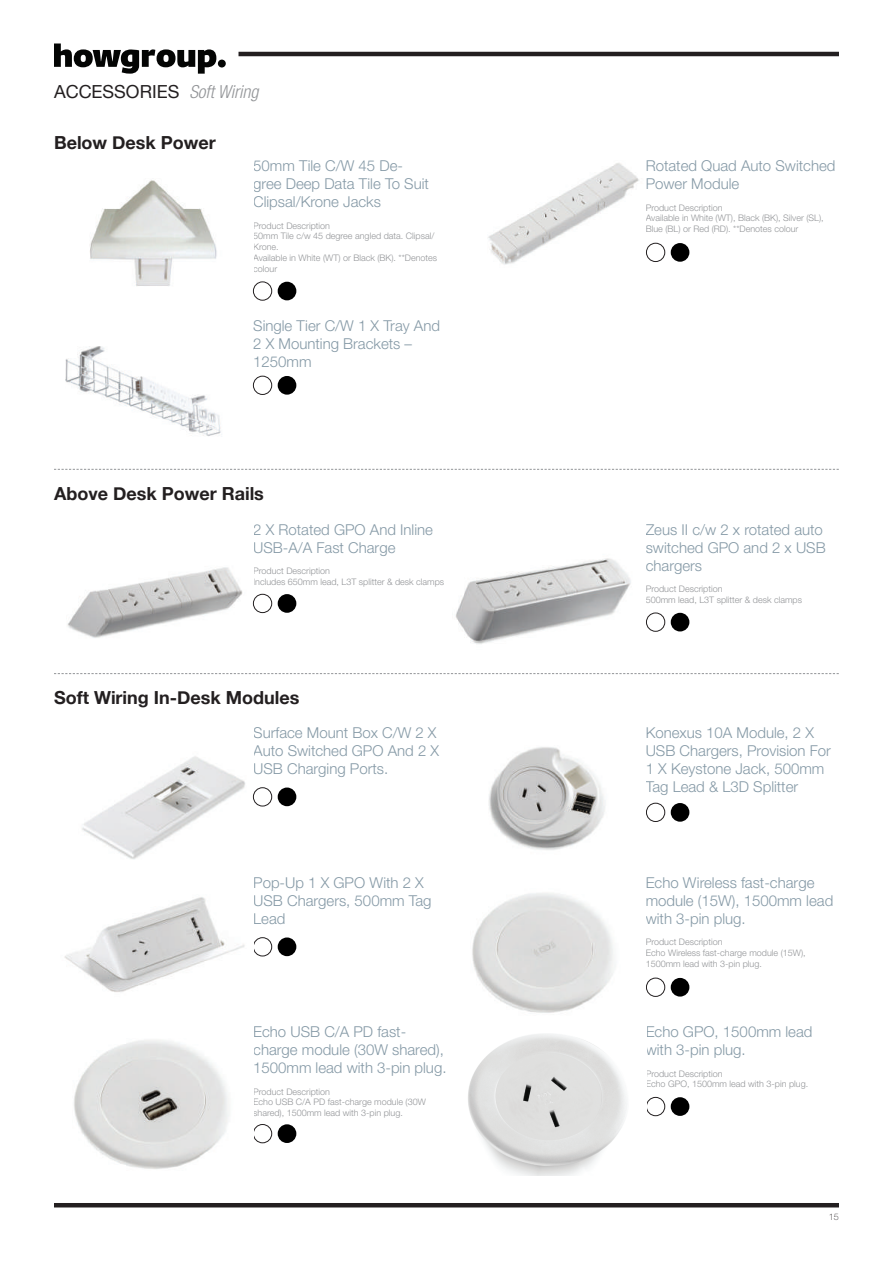
<style>
.page{position:relative;width:893px;height:1263px;background:#fff}
.page>*{position:absolute;margin:0;border:0;box-sizing:border-box;transform-origin:0 0}
.t1{font:700 18px "Helvetica Neue";color:#231f20}
.t2{font:18px "Helvetica Neue";color:#231f20}
.t3{font:300 15px/18px "Helvetica Neue LT Pro";color:#8599a6}
.t4{font:300 9px/10.8px "Helvetica Neue LT Std";color:#939598}
.t5{font:100 9px "Helvetica Neue LT Pro";color:#231f20}
.s1{font-family:"Helvetica Neue LT Pro";font-weight:300;font-style:italic;font-stretch:condensed;color:#939598}
</style>
<div class="page">
<img style="left:90px;top:180px;width:163px;height:112px">
<img style="left:488px;top:163px;width:151px;height:102px">
<img style="left:65px;top:346px;width:157px;height:90px">
<img style="left:67px;top:567px;width:186px;height:71px">
<img style="left:455px;top:558px;width:176px;height:86px">
<img style="left:64px;top:756px;width:189px;height:413px">
<div style="left:253px;top:787px;width:19px;height:19px;border:1px solid #231f20;border-radius:50%"></div>
<div style="left:253px;top:594px;width:19px;height:19px;border:1px solid #231f20;border-radius:50%"></div>
<div style="left:253px;top:282px;width:19px;height:18px;border:1px solid #231f20;border-radius:50%"></div>
<div style="left:253px;top:376px;width:19px;height:19px;border:1px solid #231f20;border-radius:50%"></div>
<div style="left:253px;top:937px;width:19px;height:19px;border:1px solid #231f20;border-radius:50%"></div>
<div style="left:253px;top:1124px;width:19px;height:19px;border:1px solid #231f20;border-radius:50%"></div>
<div style="left:646px;top:803px;width:19px;height:19px;border:1px solid #231f20;border-radius:50%"></div>
<div style="left:646px;top:243px;width:19px;height:19px;border:1px solid #231f20;border-radius:50%"></div>
<div style="left:646px;top:613px;width:19px;height:18px;border:1px solid #231f20;border-radius:50%"></div>
<div style="left:646px;top:978px;width:19px;height:18px;border:1px solid #231f20;border-radius:50%"></div>
<div style="left:646px;top:1097px;width:19px;height:19px;border:1px solid #231f20;border-radius:50%"></div>
<div style="left:278px;top:787px;width:18px;height:19px;background:#000;border-radius:50%"></div>
<div style="left:278px;top:594px;width:18px;height:19px;background:#000;border-radius:50%"></div>
<div style="left:278px;top:282px;width:18px;height:18px;background:#000;border-radius:50%"></div>
<div style="left:278px;top:376px;width:18px;height:19px;background:#000;border-radius:50%"></div>
<div style="left:278px;top:937px;width:18px;height:19px;background:#000;border-radius:50%"></div>
<div style="left:278px;top:1124px;width:18px;height:19px;background:#000;border-radius:50%"></div>
<div style="left:671px;top:803px;width:18px;height:19px;background:#000;border-radius:50%"></div>
<div style="left:671px;top:243px;width:18px;height:19px;background:#000;border-radius:50%"></div>
<div style="left:671px;top:613px;width:18px;height:18px;background:#000;border-radius:50%"></div>
<div style="left:671px;top:978px;width:18px;height:18px;background:#000;border-radius:50%"></div>
<div style="left:671px;top:1097px;width:18px;height:19px;background:#000;border-radius:50%"></div>
<img style="left:468px;top:747px;width:159px;height:429px">
<svg style="left:54px;top:469px;width:785px;height:1px"></svg>
<svg style="left:54px;top:673px;width:785px;height:1px"></svg>
<hr style="left:54px;top:1203px;width:785px;height:4px;background:#231f20">
<hr style="left:238px;top:52px;width:601px;height:4px;background:#231f20">
<svg style="left:54px;top:44px;width:162px;height:30px"></svg>
<div style="left:218px;top:60px;width:8px;height:8px;background:#040504;border-radius:50%"></div>
<p class="t2" style="left:54px;top:80px;width:206px">ACCESSORIES <span class="s1">Soft Wiring</span></p>
<p class="t1" style="left:54px;top:131px;width:163px">Below Desk Power</p>
<p class="t3" style="left:253px;top:156px;width:177px">50mm Tile C/W 45 De&shy;gree Deep Data Tile To Suit<br>Clipsal/Krone Jacks</p>
<p class="t4" style="left:253px;top:220px;width:186px">Product Description<br>50mm Tile c/w 45 degree angled data. Clipsal/<br>Krone.<br>Available in White (WT) or Black (BK). **Denotes colour</p>
<p class="t3" style="left:253px;top:316px;width:188px">Single Tier C/W 1 X Tray And<br>2 X Mounting Brackets –<br>1250mm</p>
<p class="t1" style="left:54px;top:483px;width:211px">Above Desk Power Rails</p>
<p class="t3" style="left:253px;top:520px;width:181px">2 X Rotated GPO And Inline<br>USB-A/A Fast Charge</p>
<p class="t4" style="left:253px;top:565px;width:193px">Product Description<br>Includes 650mm lead, L3T splitter &amp; desk clamps</p>
<p class="t1" style="left:54px;top:687px;width:247px">Soft Wiring In-Desk Modules</p>
<p class="t3" style="left:253px;top:724px;width:187px">Surface Mount Box C/W 2 X<br>Auto Switched GPO And 2 X<br>USB Charging Ports.</p>
<p class="t3" style="left:253px;top:873px;width:180px">Pop-Up 1 X GPO With 2 X<br>USB Chargers, 500mm Tag<br>Lead</p>
<p class="t3" style="left:253px;top:1022px;width:195px">Echo USB C/A PD fast&shy;charge module (30W shared),<br>1500mm lead with 3-pin plug.</p>
<p class="t4" style="left:253px;top:1086px;width:174px">Product Description<br>Echo USB C/A PD fast-charge module (30W shared), 1500mm lead with 3-pin plug.</p>
<p class="t3" style="left:646px;top:156px;width:191px">Rotated Quad Auto Switched<br>Power Module</p>
<p class="t4" style="left:646px;top:202px;width:180px">Product Description<br>Available in White (WT), Black (BK), Silver (SL),<br>Blue (BL) or Red (RD). **Denotes colour</p>
<p class="t3" style="left:646px;top:520px;width:182px">Zeus II c/w 2 x rotated auto switched GPO and 2 x USB chargers</p>
<p class="t4" style="left:646px;top:583px;width:158px">Product Description<br>500mm lead, L3T splitter &amp; desk clamps</p>
<p class="t3" style="left:646px;top:724px;width:187px">Konexus 10A Module, 2 X<br>USB Chargers, Provision For<br>1 X Keystone Jack, 500mm<br>Tag Lead &amp; L3D Splitter</p>
<p class="t3" style="left:646px;top:873px;width:189px">Echo Wireless fast-charge module (15W), 1500mm lead with 3-pin plug.</p>
<p class="t4" style="left:646px;top:936px;width:162px">Product Description<br>Echo Wireless fast-charge module (15W),<br>1500mm lead with 3-pin plug.</p>
<p class="t3" style="left:646px;top:1022px;width:168px">Echo GPO, 1500mm lead with 3-pin plug.</p>
<p class="t4" style="left:646px;top:1068px;width:164px">Product Description<br>Echo GPO, 1500mm lead with 3-pin plug.</p>
<p class="t5" style="left:829px;top:1211px;width:12px">15</p>
</div>
